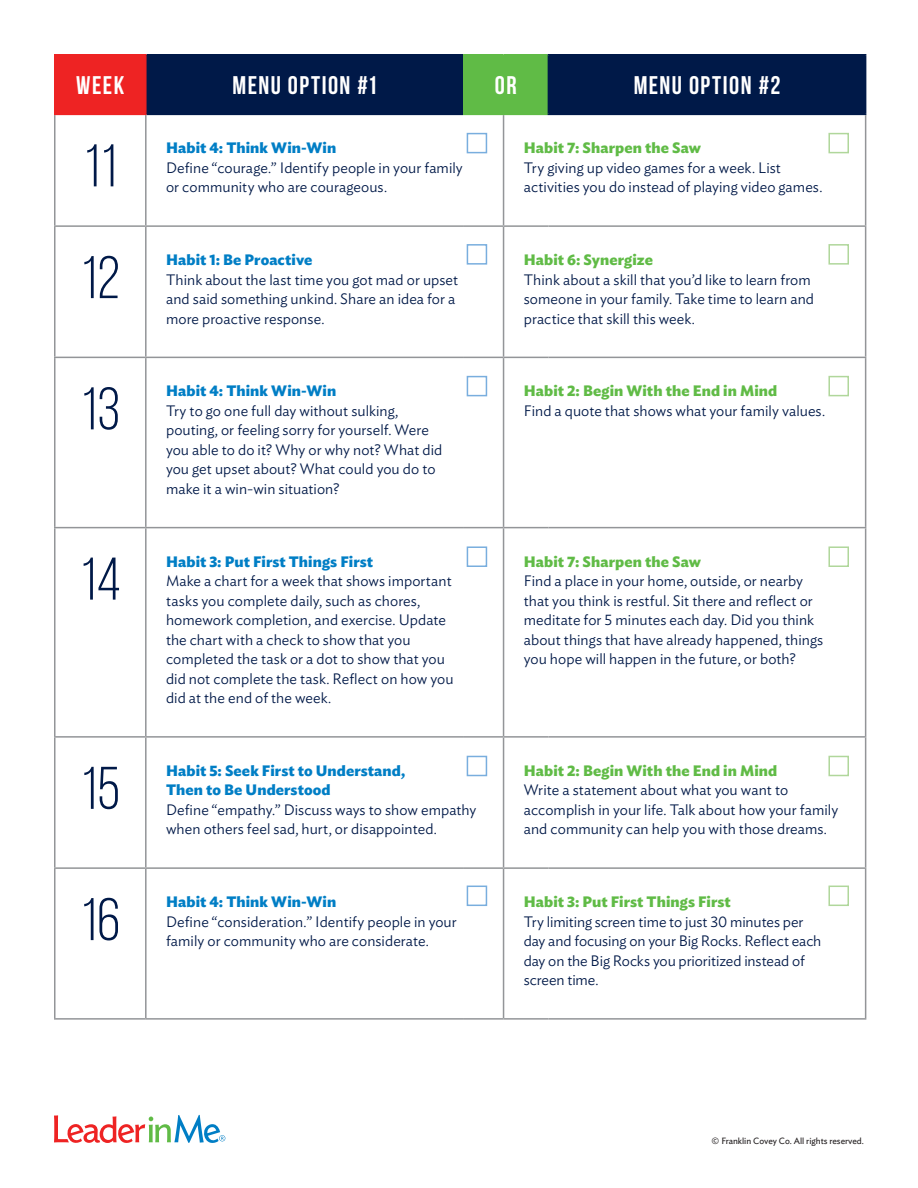
<style>
.page{position:relative;width:918px;height:1188px;background:#fff}
.page>*{position:absolute;margin:0;border:0;box-sizing:border-box;transform-origin:0 0}
.Number{font:60px "Bebas Neue";color:#001948}
.Table_Head{font:700 25.5px "Bebas Neue";letter-spacing:.055em;color:#fff}
.t1{font:300 15px/19.5px "Ideal Sans";letter-spacing:.005em;color:#001948}
.t2{font:700 15px/19.5px "Ideal Sans";letter-spacing:.005em;color:#007ec5}
.t3{font:700 15px "Ideal Sans";letter-spacing:.005em;color:#60bb46}
.Copyright{font:9px "Ideal Sans";color:#231f20}
</style>
<div class="page">
<svg style="left:54px;top:1115px;width:171px;height:28px"></svg>
<div style="left:55px;top:55px;width:91px;height:59px;background:#ee2323"></div>
<div style="left:147px;top:56px;width:718px;height:58px;background:#001948"></div>
<div style="left:463px;top:55px;width:85px;height:59px;background:#60bb46"></div>
<hr style="left:503px;top:115px;width:1px;height:110px;background:#939598">
<hr style="left:54px;top:225px;width:92px;height:2px;background:#939598">
<hr style="left:146px;top:225px;width:317px;height:2px;background:#939598">
<hr style="left:463px;top:225px;width:41px;height:2px;background:#939598">
<hr style="left:504px;top:225px;width:44px;height:2px;background:#939598">
<hr style="left:503px;top:227px;width:1px;height:130px;background:#939598">
<hr style="left:548px;top:225px;width:318px;height:2px;background:#939598">
<hr style="left:54px;top:357px;width:92px;height:1px;background:#939598">
<hr style="left:503px;top:358px;width:1px;height:169px;background:#939598">
<hr style="left:54px;top:527px;width:92px;height:1px;background:#939598">
<hr style="left:146px;top:527px;width:317px;height:1px;background:#939598">
<hr style="left:463px;top:527px;width:41px;height:1px;background:#939598">
<hr style="left:504px;top:527px;width:44px;height:1px;background:#939598">
<hr style="left:503px;top:528px;width:1px;height:208px;background:#939598">
<hr style="left:548px;top:527px;width:318px;height:1px;background:#939598">
<hr style="left:54px;top:736px;width:92px;height:2px;background:#939598">
<hr style="left:146px;top:736px;width:317px;height:2px;background:#939598">
<hr style="left:463px;top:736px;width:41px;height:2px;background:#939598">
<hr style="left:504px;top:736px;width:44px;height:2px;background:#939598">
<hr style="left:503px;top:738px;width:1px;height:129px;background:#939598">
<hr style="left:548px;top:736px;width:318px;height:2px;background:#939598">
<hr style="left:54px;top:867px;width:92px;height:2px;background:#939598">
<hr style="left:146px;top:867px;width:317px;height:2px;background:#939598">
<hr style="left:463px;top:867px;width:41px;height:2px;background:#939598">
<hr style="left:504px;top:867px;width:44px;height:2px;background:#939598">
<hr style="left:503px;top:869px;width:1px;height:149px;background:#939598">
<hr style="left:548px;top:867px;width:318px;height:2px;background:#939598">
<hr style="left:147px;top:54px;width:316px;height:2px;background:#001948">
<hr style="left:147px;top:114px;width:316px;height:1px;background:#001948">
<hr style="left:463px;top:54px;width:41px;height:2px;background:#60bb46">
<hr style="left:504px;top:54px;width:44px;height:2px;background:#60bb46">
<hr style="left:463px;top:114px;width:41px;height:1px;background:#60bb46">
<hr style="left:504px;top:114px;width:44px;height:1px;background:#60bb46">
<hr style="left:548px;top:54px;width:318px;height:2px;background:#001948">
<hr style="left:548px;top:56px;width:1px;height:58px;background:#001948">
<hr style="left:865px;top:56px;width:1px;height:58px;background:#001948">
<hr style="left:548px;top:114px;width:318px;height:1px;background:#001948">
<hr style="left:146px;top:357px;width:317px;height:1px;background:#939598">
<hr style="left:463px;top:357px;width:41px;height:1px;background:#939598">
<hr style="left:504px;top:357px;width:44px;height:1px;background:#939598">
<hr style="left:548px;top:357px;width:318px;height:1px;background:#939598">
<hr style="left:145px;top:115px;width:2px;height:110px;background:#939598">
<hr style="left:865px;top:115px;width:1px;height:110px;background:#939598">
<hr style="left:145px;top:227px;width:2px;height:130px;background:#939598">
<hr style="left:865px;top:227px;width:1px;height:130px;background:#939598">
<hr style="left:145px;top:358px;width:2px;height:169px;background:#939598">
<hr style="left:865px;top:358px;width:1px;height:169px;background:#939598">
<hr style="left:145px;top:528px;width:2px;height:208px;background:#939598">
<hr style="left:865px;top:528px;width:1px;height:208px;background:#939598">
<hr style="left:145px;top:738px;width:2px;height:129px;background:#939598">
<hr style="left:865px;top:738px;width:1px;height:129px;background:#939598">
<hr style="left:145px;top:869px;width:2px;height:149px;background:#939598">
<hr style="left:865px;top:869px;width:1px;height:149px;background:#939598">
<hr style="left:54px;top:115px;width:2px;height:110px;background:#939598">
<hr style="left:54px;top:227px;width:2px;height:130px;background:#939598">
<hr style="left:54px;top:358px;width:2px;height:169px;background:#939598">
<hr style="left:54px;top:528px;width:2px;height:208px;background:#939598">
<hr style="left:54px;top:738px;width:2px;height:129px;background:#939598">
<hr style="left:54px;top:869px;width:2px;height:149px;background:#939598">
<hr style="left:54px;top:1018px;width:92px;height:2px;background:#939598">
<hr style="left:146px;top:1018px;width:317px;height:2px;background:#939598">
<hr style="left:463px;top:1018px;width:41px;height:2px;background:#939598">
<hr style="left:504px;top:1018px;width:44px;height:2px;background:#939598">
<hr style="left:548px;top:1018px;width:318px;height:2px;background:#939598">
<hr style="left:54px;top:54px;width:93px;height:2px;background:#ee2323">
<hr style="left:54px;top:56px;width:2px;height:58px;background:#ee2323">
<hr style="left:145px;top:56px;width:2px;height:58px;background:#ee2323">
<hr style="left:54px;top:114px;width:93px;height:1px;background:#ee2323">
<div style="left:467px;top:133px;width:20px;height:20px;border:2px solid #79aede"></div>
<div style="left:467px;top:244px;width:20px;height:21px;border:2px solid #79aede"></div>
<div style="left:467px;top:376px;width:20px;height:20px;border:2px solid #79aede"></div>
<div style="left:467px;top:546px;width:20px;height:21px;border:2px solid #79aede"></div>
<div style="left:467px;top:756px;width:20px;height:20px;border:2px solid #79aede"></div>
<div style="left:467px;top:886px;width:20px;height:20px;border:2px solid #79aede"></div>
<div style="left:828px;top:133px;width:21px;height:20px;border:2px solid #b0d79b"></div>
<div style="left:828px;top:244px;width:21px;height:21px;border:2px solid #b0d79b"></div>
<div style="left:828px;top:376px;width:21px;height:20px;border:2px solid #b0d79b"></div>
<div style="left:828px;top:546px;width:21px;height:21px;border:2px solid #b0d79b"></div>
<div style="left:828px;top:756px;width:21px;height:20px;border:2px solid #b0d79b"></div>
<div style="left:828px;top:886px;width:21px;height:20px;border:2px solid #b0d79b"></div>
<p class="Table_Head" style="left:76px;top:71px;width:50px">WEEK</p>
<p class="Table_Head" style="left:233px;top:71px;width:145px">MENU OPTION #1</p>
<p class="Table_Head" style="left:495px;top:71px;width:23px">OR</p>
<p class="Table_Head" style="left:634px;top:71px;width:148px">MENU OPTION #2</p>
<p class="Number" style="left:83px;top:134px;width:35px">11</p>
<p class="t2" style="left:166px;top:137px;width:172px">Habit 4: Think Win-Win</p>
<p class="t1" style="left:166px;top:157px;width:298px">Define “courage.” Identify people in your family or community who are courageous.</p>
<p class="Number" style="left:81px;top:245px;width:41px">12</p>
<p class="t2" style="left:166px;top:249px;width:148px">Habit 1: Be Proactive</p>
<p class="t1" style="left:166px;top:268px;width:294px">Think about the last time you got mad or upset and said something unkind. Share an idea for a more proactive response.</p>
<p class="Number" style="left:81px;top:377px;width:41px">13</p>
<p class="t2" style="left:166px;top:380px;width:172px">Habit 4: Think Win-Win</p>
<p class="t1" style="left:166px;top:400px;width:278px">Try to go one full day without sulking, pouting, or feeling sorry for yourself. Were you able to do it? Why or why not? What did you get upset about? What could you do to make it a win-win situation?</p>
<p class="Number" style="left:80px;top:547px;width:43px">14</p>
<p class="t2" style="left:166px;top:550px;width:208px">Habit 3: Put First Things First</p>
<p class="t1" style="left:166px;top:570px;width:289px">Make a chart for a week that shows important tasks you complete daily, such as chores, homework completion, and exercise. Update the chart with a check to show that you completed the task or a dot to show that you did not complete the task. Reflect on how you did at the end of the week.</p>
<p class="Number" style="left:81px;top:756px;width:41px">15</p>
<p class="t2" style="left:166px;top:760px;width:241px">Habit 5: Seek First to Understand,<br>Then to Be Understood</p>
<p class="t1" style="left:166px;top:799px;width:312px">Define “empathy.” Discuss ways to show empathy when others feel sad, hurt, or disappointed.</p>
<p class="Number" style="left:80px;top:887px;width:41px">16</p>
<p class="t2" style="left:166px;top:891px;width:172px">Habit 4: Think Win-Win</p>
<p class="t1" style="left:166px;top:910px;width:292px">Define “consideration.” Identify people in your family or community who are considerate.</p>
<p class="t3" style="left:524px;top:136px;width:179px">Habit 7: Sharpen the Saw</p>
<p class="t1" style="left:524px;top:157px;width:300px">Try giving up video games for a week. List activities you do instead of playing video games.</p>
<p class="t3" style="left:524px;top:248px;width:131px">Habit 6: Synergize</p>
<p class="t1" style="left:524px;top:268px;width:292px">Think about a skill that you’d like to learn from someone in your family. Take time to learn and practice that skill this week.</p>
<p class="t3" style="left:524px;top:379px;width:255px">Habit 2: Begin With the End in Mind</p>
<p class="t1" style="left:524px;top:400px;width:303px">Find a quote that shows what your family values.</p>
<p class="t3" style="left:524px;top:549px;width:179px">Habit 7: Sharpen the Saw</p>
<p class="t1" style="left:524px;top:570px;width:301px">Find a place in your home, outside, or nearby that you think is restful. Sit there and reflect or meditate for 5 minutes each day. Did you think about things that have already happened, things you hope will happen in the future, or both?</p>
<p class="t3" style="left:524px;top:759px;width:255px">Habit 2: Begin With the End in Mind</p>
<p class="t1" style="left:524px;top:779px;width:316px">Write a statement about what you want to accomplish in your life. Talk about how your family and community can help you with those dreams.</p>
<p class="t3" style="left:524px;top:890px;width:208px">Habit 3: Put First Things First</p>
<p class="t1" style="left:524px;top:910px;width:299px">Try limiting screen time to just 30 minutes per day and focusing on your Big Rocks. Reflect each day on the Big Rocks you prioritized instead of screen time.</p>
<p class="Copyright" style="left:712px;top:1134px;width:154px">© Franklin Covey Co. All rights reserved.</p>
</div>
